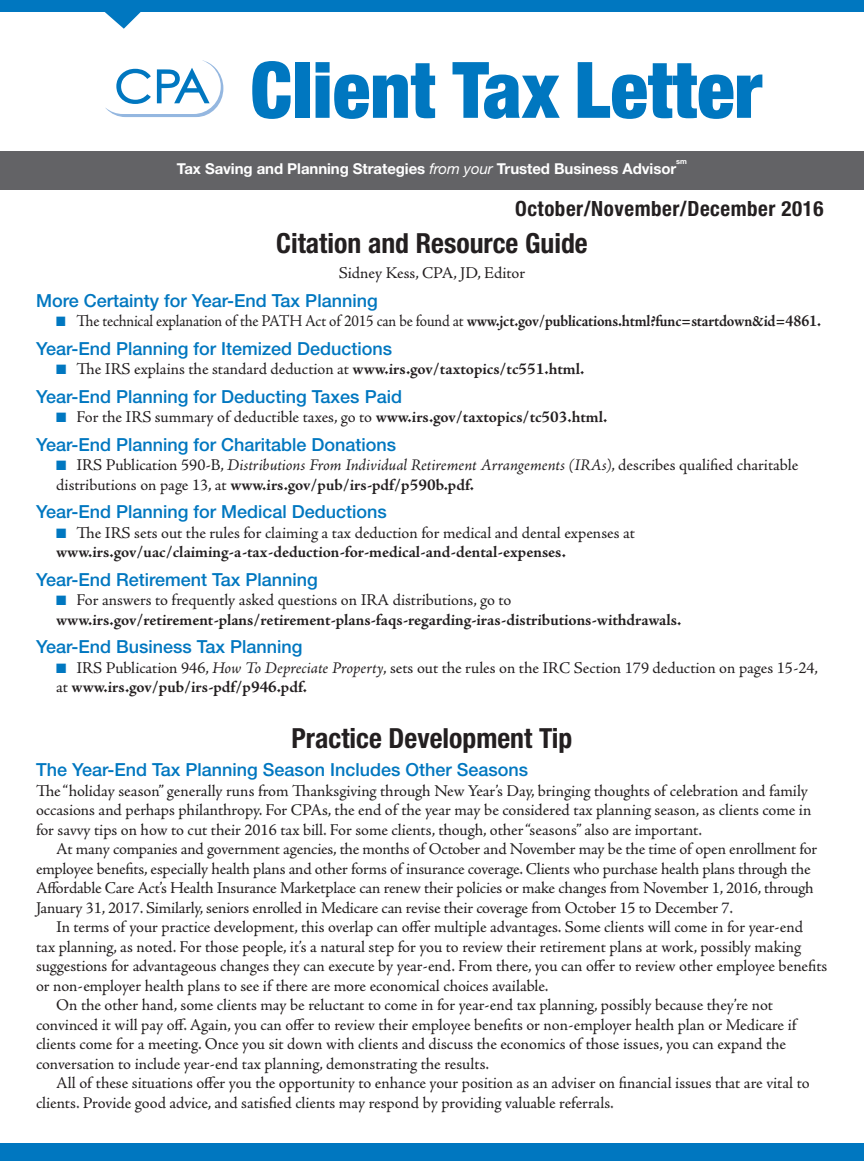
<style>
.page{position:relative;width:864px;height:1161px;background:#fff}
.page>*{position:absolute;margin:0;border:0;box-sizing:border-box;transform-origin:0 0}
.t1{font:900 condensed 78px "Helvetica Neue";color:#0077c0}
.t2{font:700 condensed 27.75px "Helvetica Neue";color:#231f20}
.t3{font:700 condensed 21px "Helvetica Neue";letter-spacing:.025em;color:#231f20}
.t4{font:500 18px "Helvetica Neue";color:#0077c0}
.t5{font:16.5px/19.5px "Adobe Jenson Pro";letter-spacing:-.005em;color:#231f20}
.t6{font:700 16.5px/19.5px "Adobe Jenson Pro";letter-spacing:-.005em;color:#231f20}
.t7{font:16.5px "Adobe Jenson Pro";letter-spacing:-.005em;color:#231f20;scale:.93 1}
.t8{font:700 15px "Helvetica Neue";letter-spacing:-.005em;color:#fff}
.t9{font:700 7.5px "Helvetica Neue";color:#fff}
.s1{color:#0077c0}
.s2{font-weight:700}
.s3{font-style:italic}
.s4{font-weight:400}
.s5{font-weight:400;font-style:italic}
</style>
<div class="page">
<div style="left:0;top:151px;width:864px;height:38px;background:#636366"></div>
<svg style="left:105px;top:60px;width:118px;height:57px"></svg>
<div style="left:0;top:0;width:864px;height:12px;background:#0077c0"></div>
<svg style="left:105px;top:12px;width:36px;height:17px"></svg>
<div style="left:0;top:1143px;width:864px;height:18px;background:#0077c0"></div>
<h1 class="t1" style="left:250px;top:42px;width:513px">Client Tax Letter</h1>
<p class="t9" style="left:676px;top:157px;width:12px">sm</p>
<p class="t3" style="left:515px;top:196px;width:310px">October/November/December 2016</p>
<h2 class="t2" style="left:276px;top:226px;width:313px">Citation and Resource Guide</h2>
<p class="t5" style="left:339px;top:263px;width:188px">Sidney Kess, CPA, JD, Editor</p>
<p class="t4" style="left:36px;top:289px;width:343px">More Certainty for Year-End Tax Planning</p>
<p class="t7" style="left:56px;top:312px;width:824px"><span class="s1">■</span> The technical explanation of the PATH Act of 2015 can be found at <span class="s2">www.jct.gov/publications.html?func=startdown&amp;id=4861.</span></p>
<p class="t4" style="left:36px;top:337px;width:358px">Year-End Planning for Itemized Deductions</p>
<p class="t5" style="left:56px;top:359px;width:529px"><span class="s1">■</span> The IRS explains the standard deduction at <span class="s2">www.irs.gov/taxtopics/tc551.html.</span></p>
<p class="t4" style="left:36px;top:385px;width:368px">Year-End Planning for Deducting Taxes Paid</p>
<p class="t5" style="left:56px;top:407px;width:553px"><span class="s1">■</span> For the IRS summary of deductible taxes, go to <span class="s2">www.irs.gov/taxtopics/tc503.html.</span></p>
<p class="t4" style="left:36px;top:433px;width:362px">Year-End Planning for Charitable Donations</p>
<p class="t5" style="left:56px;top:455px;width:744px"><span class="s1">■</span> IRS Publication 590-B, <span class="s3">Distributions From Individual Retirement Arrangements (IRAs)</span>, describes qualified charitable distributions on page 13, at <span class="s2">www.irs.gov/pub/irs-pdf/p590b.pdf.</span></p>
<p class="t4" style="left:36px;top:501px;width:352px">Year-End Planning for Medical Deductions</p>
<p class="t5" style="left:56px;top:523px;width:580px"><span class="s1">■</span> The IRS sets out the rules for claiming a tax deduction for medical and dental expenses at <span class="s2">www.irs.gov/uac/claiming-a-tax-deduction-for-medical-and-dental-expenses.</span></p>
<p class="t4" style="left:36px;top:568px;width:283px">Year-End Retirement Tax Planning</p>
<p class="t6" style="left:56px;top:590px;width:627px"><span class="s1">■</span> <span class="s4">For answers to frequently asked questions on IRA distributions, go to </span>www.irs.gov/retirement-plans/retirement-plans-faqs-regarding-iras-distributions-withdrawals.</p>
<p class="t4" style="left:36px;top:636px;width:268px">Year-End Business Tax Planning</p>
<p class="t5" style="left:56px;top:658px;width:763px"><span class="s1">■</span> IRS Publication 946, <span class="s3">How To Depreciate Property</span>, sets out the rules on the IRC Section 179 deduction on pages 15-24, at <span class="s2">www.irs.gov/pub/irs-pdf/p946.pdf.</span></p>
<h2 class="t2" style="left:292px;top:721px;width:282px">Practice Development Tip</h2>
<p class="t4" style="left:36px;top:759px;width:494px">The Year-End Tax Planning Season Includes Other Seasons</p>
<p class="t5" style="left:36px;top:781px;width:777px">The “holiday season” generally runs from Thanksgiving through New Year’s Day, bringing thoughts of celebration and family occasions and perhaps philanthropy. For CPAs, the end of the year may be considered tax planning season, as clients come in for savvy tips on how to cut their 2016 tax bill. For some clients, though, other “seasons” also are important.</p>
<p class="t5" style="left:36px;top:839px;width:783px;text-indent:20px">At many companies and government agencies, the months of October and November may be the time of open enrollment for employee benefits, especially health plans and other forms of insurance coverage. Clients who purchase health plans through the Affordable Care Act’s Health Insurance Marketplace can renew their policies or make changes from November 1, 2016, through January 31, 2017. Similarly, seniors enrolled in Medicare can revise their coverage from October 15 to December 7.</p>
<p class="t5" style="left:56px;top:917px;width:748px">In terms of your practice development, this overlap can offer multiple advantages. Some clients will come in for year-end</p>
<p class="t5" style="left:36px;top:937px;width:767px">tax planning, as noted. For those people, it’s a natural step for you to review their retirement plans at work, possibly making</p>
<p class="t5" style="left:36px;top:956px;width:793px">suggestions for advantageous changes they can execute by year-end. From there, you can offer to review other employee benefits</p>
<p class="t5" style="left:36px;top:976px;width:514px">or non-employer health plans to see if there are more economical choices available.</p>
<p class="t5" style="left:56px;top:995px;width:718px">On the other hand, some clients may be reluctant to come in for year-end tax planning, possibly because they’re not</p>
<p class="t5" style="left:36px;top:1015px;width:762px">convinced it will pay off. Again, you can offer to review their employee benefits or non-employer health plan or Medicare if</p>
<p class="t5" style="left:36px;top:1034px;width:752px">clients come for a meeting. Once you sit down with clients and discuss the economics of those issues, you can expand the</p>
<p class="t5" style="left:36px;top:1054px;width:455px">conversation to include year-end tax planning, demonstrating the results.</p>
<p class="t5" style="left:56px;top:1073px;width:755px">All of these situations offer you the opportunity to enhance your position as an adviser on financial issues that are vital to</p>
<p class="t5" style="left:36px;top:1093px;width:579px">clients. Provide good advice, and satisfied clients may respond by providing valuable referrals.</p>
<p class="t8" style="left:177px;top:159px;width:501px">Tax Saving and Planning Strategies <span class="s5">from your</span> Trusted Business Advisor</p>
</div>
